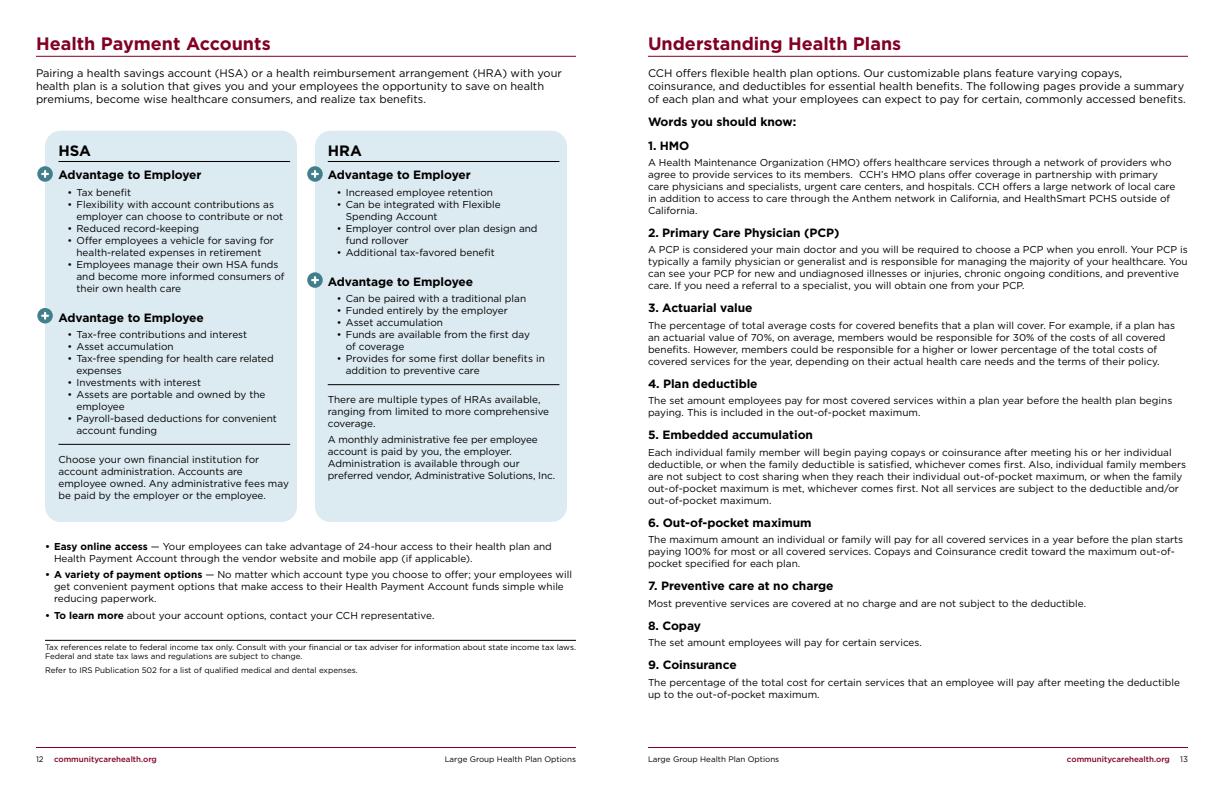
<style>
.page{position:relative;width:1224px;height:792px;background:#fff}
.page>*{position:absolute;margin:0;border:0;box-sizing:border-box;transform-origin:0 0}
.t1{font:700 18px "Gotham";color:#820024}
.t2{font:700 15px "Gotham";color:#000}
.t3{font:700 12px "Gotham";letter-spacing:-.005em;color:#000}
.t4{font:11px/13.2px "Gotham";color:#000}
.t5{font:10px/12px "Gotham";color:#000}
.t6{font:8px/9.6px "Gotham";color:#000}
.t7{font:500 8px "Gotham";color:#820024}
.s1{font-weight:700}
</style>
<div class="page">
<hr style="left:36px;top:747px;width:540px;height:1px;background:#820024">
<hr style="left:648px;top:747px;width:540px;height:1px;background:#820024">
<div style="left:45px;top:131px;width:252px;height:391px;background:#dceaf1;border-radius:16px"></div>
<div style="left:315px;top:131px;width:252px;height:391px;background:#dceaf1;border-radius:16px"></div>
<hr style="left:58px;top:161px;width:232px;height:1px;background:#000">
<hr style="left:58px;top:444px;width:232px;height:1px;background:#000">
<hr style="left:328px;top:161px;width:231px;height:1px;background:#000">
<hr style="left:328px;top:384px;width:231px;height:1px;background:#000">
<hr style="left:45px;top:640px;width:531px;height:1px;background:#000">
<hr style="left:36px;top:56px;width:540px;height:1px;background:#820024">
<div style="left:37px;top:308px;width:16px;height:15px;background:#417f8c;border-radius:50%"></div>
<svg style="left:41px;top:312px;width:8px;height:8px"></svg>
<svg style="left:37px;top:166px;width:16px;height:16px"></svg>
<svg style="left:41px;top:170px;width:8px;height:8px"></svg>
<svg style="left:307px;top:166px;width:16px;height:16px"></svg>
<svg style="left:311px;top:170px;width:8px;height:8px"></svg>
<svg style="left:307px;top:272px;width:16px;height:16px"></svg>
<svg style="left:311px;top:276px;width:8px;height:8px"></svg>
<hr style="left:648px;top:56px;width:540px;height:1px;background:#820024">
<h1 class="t1" style="left:36px;top:32px;width:236px">Health Payment Accounts</h1>
<p class="t4" style="left:36px;top:66px;width:527px">Pairing a health savings account (HSA) or a health reimbursement arrangement (HRA) with your health plan is a solution that gives you and your employees the opportunity to save on health premiums, become wise healthcare consumers, and realize tax benefits.</p>
<h2 class="t2" style="left:58px;top:141px;width:34px">HSA</h2>
<p class="t3" style="left:58px;top:167px;width:145px">Advantage to Employer</p>
<p class="t5" style="left:68px;top:186px;width:65px">• Tax benefit</p>
<p class="t5" style="left:76px;top:198px;width:208px;text-indent:-9px">• Flexibility with account contributions as employer can choose to contribute or not</p>
<p class="t5" style="left:68px;top:222px;width:133px">• Reduced record-keeping</p>
<p class="t5" style="left:68px;top:234px;width:208px;text-align:center">• Offer employees a vehicle for saving for health-related expenses in retirement</p>
<p class="t5" style="left:76px;top:258px;width:210px;text-indent:-9px">• Employees manage their own HSA funds and become more informed consumers of their own health care</p>
<p class="t3" style="left:58px;top:309px;width:147px">Advantage to Employee</p>
<p class="t5" style="left:68px;top:328px;width:181px">• Tax-free contributions and interest</p>
<p class="t5" style="left:68px;top:340px;width:108px">• Asset accumulation</p>
<p class="t5" style="left:76px;top:352px;width:199px;text-indent:-9px">• Tax-free spending for health care related expenses</p>
<p class="t5" style="left:68px;top:376px;width:135px">• Investments with interest</p>
<p class="t5" style="left:76px;top:388px;width:190px;text-indent:-9px">• Assets are portable and owned by the employee</p>
<p class="t5" style="left:76px;top:412px;width:202px;text-indent:-9px">• Payroll-based deductions for convenient account funding</p>
<p class="t5" style="left:58px;top:453px;width:232px">Choose your own financial institution for account administration. Accounts are employee owned. Any administrative fees may be paid by the employer or the employee.</p>
<h2 class="t2" style="left:328px;top:141px;width:36px">HRA</h2>
<p class="t3" style="left:328px;top:167px;width:145px">Advantage to Employer</p>
<p class="t5" style="left:337px;top:186px;width:158px">• Increased employee retention</p>
<p class="t5" style="left:346px;top:198px;width:156px;text-indent:-9px">• Can be integrated with Flexible<br>Spending Account</p>
<p class="t5" style="left:346px;top:222px;width:193px;text-indent:-9px">• Employer control over plan design and fund rollover</p>
<p class="t5" style="left:337px;top:246px;width:160px">• Additional tax-favored benefit</p>
<p class="t3" style="left:328px;top:274px;width:147px">Advantage to Employee</p>
<p class="t5" style="left:337px;top:293px;width:191px">• Can be paired with a traditional plan</p>
<p class="t5" style="left:337px;top:305px;width:172px">• Funded entirely by the employer</p>
<p class="t5" style="left:337px;top:317px;width:108px">• Asset accumulation</p>
<p class="t5" style="left:346px;top:329px;width:186px;text-indent:-9px">• Funds are available from the first day of coverage</p>
<p class="t5" style="left:346px;top:353px;width:201px;text-indent:-9px">• Provides for some first dollar benefits in addition to preventive care</p>
<p class="t5" style="left:328px;top:393px;width:223px">There are multiple types of HRAs available, ranging from limited to more comprehensive coverage.</p>
<p class="t5" style="left:328px;top:434px;width:229px">A monthly administrative fee per employee account is paid by you, the employer.<br>Administration is available through our preferred vendor, Administrative Solutions, Inc.</p>
<p class="t5" style="left:54px;top:540px;width:499px;text-indent:-9px"><span class="s1">• Easy online access</span> — Your employees can take advantage of 24-hour access to their health plan and<br>Health Payment Account through the vendor website and mobile app (if applicable).</p>
<p class="t5" style="left:54px;top:569px;width:519px;text-indent:-9px"><span class="s1">• A variety of payment options</span> — No matter which account type you choose to offer; your employees will get convenient payment options that make access to their Health Payment Account funds simple while reducing paperwork.</p>
<p class="t5" style="left:45px;top:609px;width:391px"><span class="s1">• To learn more</span> about your account options, contact your CCH representative.</p>
<p class="t6" style="left:45px;top:642px;width:533px">Tax references relate to federal income tax only. Consult with your financial or tax adviser for information about state income tax laws.<br>Federal and state tax laws and regulations are subject to change.</p>
<p class="t6" style="left:45px;top:665px;width:314px">Refer to IRS Publication 502 for a list of qualified medical and dental expenses.</p>
<h1 class="t1" style="left:648px;top:32px;width:255px">Understanding Health Plans</h1>
<p class="t4" style="left:648px;top:66px;width:539px">CCH offers flexible health plan options. Our customizable plans feature varying copays, coinsurance, and deductibles for essential health benefits. The following pages provide a summary of each plan and what your employees can expect to pay for certain, commonly accessed benefits.</p>
<p class="t3" style="left:648px;top:114px;width:150px">Words you should know:</p>
<p class="t3" style="left:648px;top:137px;width:43px">1. HMO</p>
<p class="t5" style="left:648px;top:156px;width:529px">A Health Maintenance Organization (HMO) offers healthcare services through a network of providers who agree to provide services to its members. CCH’s HMO plans offer coverage in partnership with primary care physicians and specialists, urgent care centers, and hospitals. CCH offers a large network of local care in addition to access to care through the Anthem network in California, and HealthSmart PCHS outside of California.</p>
<p class="t3" style="left:648px;top:225px;width:193px">2. Primary Care Physician (PCP)</p>
<p class="t5" style="left:648px;top:244px;width:541px">A PCP is considered your main doctor and you will be required to choose a PCP when you enroll. Your PCP is typically a family physician or generalist and is responsible for managing the majority of your healthcare. You can see your PCP for new and undiagnosed illnesses or injuries, chronic ongoing conditions, and preventive care. If you need a referral to a specialist, you will obtain one from your PCP.</p>
<p class="t3" style="left:648px;top:300px;width:106px">3. Actuarial value</p>
<p class="t5" style="left:648px;top:319px;width:529px">The percentage of total average costs for covered benefits that a plan will cover. For example, if a plan has an actuarial value of 70%, on average, members would be responsible for 30% of the costs of all covered benefits. However, members could be responsible for a higher or lower percentage of the total costs of covered services for the year, depending on their actual health care needs and the terms of their policy.</p>
<p class="t3" style="left:648px;top:376px;width:111px">4. Plan deductible</p>
<p class="t5" style="left:648px;top:395px;width:526px">The set amount employees pay for most covered services within a plan year before the health plan begins paying. This is included in the out-of-pocket maximum.</p>
<p class="t3" style="left:648px;top:427px;width:167px">5. Embedded accumulation</p>
<p class="t5" style="left:648px;top:446px;width:540px">Each individual family member will begin paying copays or coinsurance after meeting his or her individual deductible, or when the family deductible is satisfied, whichever comes first. Also, individual family members are not subject to cost sharing when they reach their individual out-of-pocket maximum, or when the family out-of-pocket maximum is met, whichever comes first. Not all services are subject to the deductible and/or out-of-pocket maximum.</p>
<p class="t3" style="left:648px;top:515px;width:165px">6. Out-of-pocket maximum</p>
<p class="t5" style="left:648px;top:534px;width:537px">The maximum amount an individual or family will pay for all covered services in a year before the plan starts paying 100% for most or all covered services. Copays and Coinsurance credit toward the maximum out-of&shy;pocket specified for each plan.</p>
<p class="t3" style="left:648px;top:578px;width:187px">7. Preventive care at no charge</p>
<p class="t5" style="left:648px;top:597px;width:440px">Most preventive services are covered at no charge and are not subject to the deductible.</p>
<p class="t3" style="left:648px;top:618px;width:55px">8. Copay</p>
<p class="t5" style="left:648px;top:637px;width:275px">The set amount employees will pay for certain services.</p>
<p class="t3" style="left:648px;top:657px;width:90px">9. Coinsurance</p>
<p class="t5" style="left:648px;top:676px;width:534px">The percentage of the total cost for certain services that an employee will pay after meeting the deductible up to the out-of-pocket maximum.</p>
<p class="t6" style="left:36px;top:755px;width:9px">12</p>
<p class="t7" style="left:54px;top:754px;width:105px">communitycarehealth.org</p>
<p class="t6" style="left:445px;top:755px;width:133px">Large Group Health Plan Options</p>
<p class="t6" style="left:648px;top:755px;width:133px">Large Group Health Plan Options</p>
<p class="t7" style="left:1067px;top:754px;width:105px">communitycarehealth.org</p>
<p class="t6" style="left:1180px;top:755px;width:9px">13</p>
</div>
